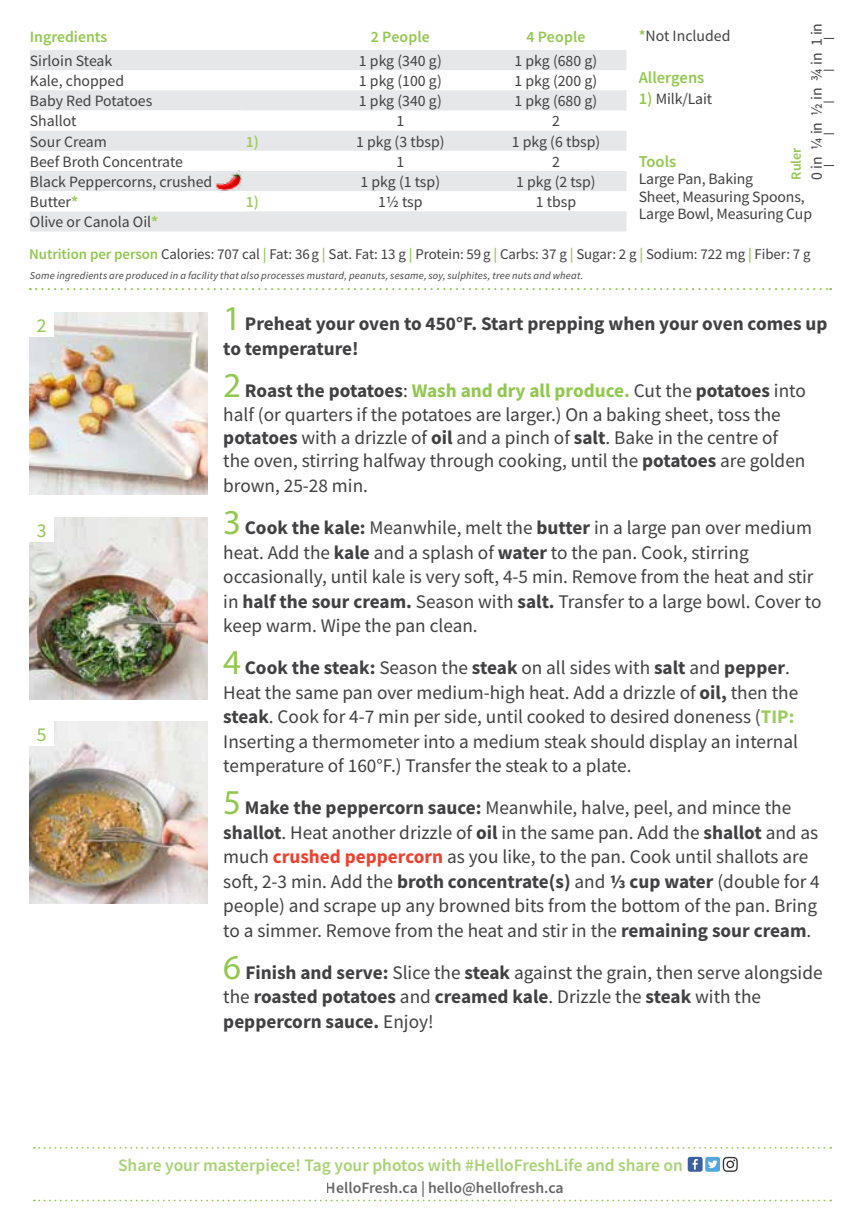
<style>
.page{position:relative;width:860px;height:1228px;background:#fff}
.page>*{position:absolute;margin:0;border:0;box-sizing:border-box;transform-origin:0 0}
.t1{font:19.6px "Source Sans Pro";color:#91c84e}
.t2{font:19.25px/24.5px "Source Sans Pro";color:#414042}
.t3{font:700 19.25px/24.5px "Source Sans Pro";color:#414042}
.t4{font:600 17.5px "Source Sans Pro";color:#91c84f}
.t5{font:600 16.45px "Source Sans Pro";color:#91c84e}
.t6{font:15.75px/17.5px "Source Sans Pro";color:#414042}
.t7{font:600 15.75px "Source Sans Pro";color:#414042}
.t8{font:600 15.75px "Source Sans Pro";color:#91c84e}
.t9{font:600 15.75px "Source Sans Pro";color:#9ccd5f}
.t10{font:14.88px "Source Sans Pro";letter-spacing:-.005em;color:#414042}
.t11{font:600 14px "Source Sans Pro";color:#91c84e}
.t12{font:italic 10.5px "Source Sans Pro";letter-spacing:.015em;color:#414042}
.s1{font-weight:700;color:#9ccd5f}
.s2{font-weight:600;color:#91c84e}
.s3{font-weight:600;font-size:16.45px;color:#91c84e}
.s4{font-family:"Myriad Pro";font-weight:400;font-size:35px;color:#91c84e}
.s5{font-family:"Myriad Pro";font-size:35px;color:#91c84e}
.s6{font-weight:700}
.s7{font-weight:700;color:#91c84f}
.s8{font-weight:700;color:#ef4130}
</style>
<div class="page">
<img style="left:29px;top:517px;width:179px;height:182px">
<img style="left:29px;top:312px;width:179px;height:182px">
<img style="left:29px;top:721px;width:179px;height:182px">
<svg style="left:30px;top:50px;width:596px;height:181px;fill:#e6e7e8"></svg>
<svg style="left:30px;top:110px;width:216px;height:101px"></svg>
<div style="left:29px;top:312px;width:25px;height:25px;background:#fff"></div>
<div style="left:29px;top:721px;width:25px;height:25px;background:#fff"></div>
<div style="left:29px;top:517px;width:25px;height:25px;background:#fff"></div>
<svg style="left:30px;top:288px;width:800px;height:2px"></svg>
<svg style="left:34px;top:1199px;width:797px;height:2px"></svg>
<div style="left:687px;top:1156px;width:15px;height:15px;background:#3a609e;border-radius:2px"></div>
<svg style="left:692px;top:1159px;width:5px;height:10px"></svg>
<div style="left:705px;top:1156px;width:15px;height:15px;background:#53a7dc;border-radius:2px"></div>
<svg style="left:707px;top:1156px;width:30px;height:15px"></svg>
<svg style="left:34px;top:1147px;width:797px;height:1px"></svg>
<img style="left:215px;top:170px;width:27px;height:22px">
<p class="t8" style="left:30px;top:26px;width:79px">Ingredients</p>
<p class="t8" style="left:371px;top:26px;width:60px">2 People</p>
<p class="t8" style="left:526px;top:26px;width:60px">4 People</p>
<p class="t6" style="left:30px;top:52px;width:84px">Sirloin Steak</p>
<p class="t6" style="left:359px;top:52px;width:84px">1 pkg (340 g)</p>
<p class="t6" style="left:514px;top:52px;width:84px">1 pkg (680 g)</p>
<p class="t6" style="left:30px;top:72px;width:96px">Kale, chopped</p>
<p class="t6" style="left:359px;top:72px;width:84px">1 pkg (100 g)</p>
<p class="t6" style="left:514px;top:72px;width:84px">1 pkg (200 g)</p>
<p class="t6" style="left:30px;top:92px;width:124px">Baby Red Potatoes</p>
<p class="t6" style="left:359px;top:92px;width:84px">1 pkg (340 g)</p>
<p class="t6" style="left:514px;top:92px;width:84px">1 pkg (680 g)</p>
<p class="t6" style="left:30px;top:112px;width:48px">Shallot</p>
<p class="t6" style="left:396px;top:112px;width:9px">1</p>
<p class="t6" style="left:552px;top:112px;width:9px">2</p>
<p class="t6" style="left:30px;top:132px;width:79px">Sour Cream</p>
<p class="t9" style="left:246px;top:131px;width:15px">1)</p>
<p class="t6" style="left:356px;top:132px;width:90px">1 pkg (3 tbsp)</p>
<p class="t6" style="left:511px;top:132px;width:90px">1 pkg (6 tbsp)</p>
<p class="t6" style="left:30px;top:153px;width:154px">Beef Broth Concentrate</p>
<p class="t6" style="left:396px;top:153px;width:9px">1</p>
<p class="t6" style="left:552px;top:153px;width:9px">2</p>
<p class="t6" style="left:30px;top:173px;width:184px">Black Peppercorns, crushed</p>
<p class="t6" style="left:360px;top:173px;width:81px">1 pkg (1 tsp)</p>
<p class="t6" style="left:516px;top:173px;width:81px">1 pkg (2 tsp)</p>
<p class="t6" style="left:30px;top:193px;width:50px">Butter<span class="s1">*</span></p>
<p class="t9" style="left:246px;top:191px;width:15px">1)</p>
<p class="t6" style="left:378px;top:193px;width:46px">11/2 tsp</p>
<p class="t6" style="left:535px;top:193px;width:42px">1 tbsp</p>
<p class="t6" style="left:30px;top:213px;width:130px">Olive or Canola Oil<span class="s1">*</span></p>
<p class="t6" style="left:807px;top:180px;width:158px;rotate:-90deg">0 in ¼ in ½ in ¾ in 1 in</p>
<p class="t6" style="left:638px;top:27px;width:93px"><span class="s2">*</span>Not Included</p>
<p class="t5" style="left:638px;top:67px;width:67px">Allergens</p>
<p class="t6" style="left:638px;top:90px;width:75px"><span class="s3">1)</span> Milk/Lait</p>
<p class="t11" style="left:786px;top:180px;width:34px;rotate:-90deg">Ruler</p>
<p class="t5" style="left:638px;top:151px;width:39px">Tools</p>
<p class="t6" style="left:638px;top:170px;width:175px">Large Pan, Baking<br>Sheet, Measuring Spoons,<br>Large Bowl, Measuring Cup</p>
<p class="t10" style="left:29px;top:244px;width:782px"><span class="s2">Nutrition per person</span> Calories: 707 cal <span class="s2">|</span> Fat: 36g <span class="s2">|</span> Sat. Fat: 13 g <span class="s2">|</span> Protein: 59g <span class="s2">|</span> Carbs: 37 g <span class="s2">|</span> Sugar: 2 g <span class="s2">|</span> Sodium: 722 mg <span class="s2">|</span> Fiber: 7 g</p>
<p class="t12" style="left:30px;top:269px;width:554px">Some ingredients are produced in a facility that also processes mustard, peanuts, sesame, soy, sulphites, tree nuts and wheat.</p>
<p class="t1" style="left:37px;top:313px;width:11px">2</p>
<p class="t1" style="left:37px;top:518px;width:11px">3</p>
<p class="t1" style="left:37px;top:722px;width:11px">5</p>
<p class="t3" style="left:223px;top:311px;width:605px"><span class="s4">1</span> Preheat your oven to 450°F. Start prepping when your oven comes up to temperature!</p>
<p class="t2" style="left:223px;top:378px;width:584px;line-height:23.8px"><span class="s5">2</span> <span class="s6">Roast the potatoes</span>: <span class="s7">Wash and dry all produce.</span> Cut the <span class="s6">potatoes</span> into half (or quarters if the potatoes are larger.) On a baking sheet, toss the <span class="s6">potatoes</span> with a drizzle of <span class="s6">oil</span> and a pinch of <span class="s6">salt</span>. Bake in the centre of the oven, stirring halfway through cooking, until the <span class="s6">potatoes</span> are golden brown, 25-28 min.</p>
<p class="t2" style="left:223px;top:515px;width:599px"><span class="s5">3</span> <span class="s6">Cook the kale:</span> Meanwhile, melt the <span class="s6">butter</span> in a large pan over medium heat. Add the <span class="s6">kale</span> and a splash of <span class="s6">water</span> to the pan. Cook, stirring occasionally, until kale is very soft, 4-5 min. Remove from the heat and stir in <span class="s6">half the sour cream.</span> Season with <span class="s6">salt.</span> Transfer to a large bowl. Cover to keep warm. Wipe the pan clean.</p>
<p class="t2" style="left:223px;top:655px;width:576px"><span class="s5">4</span> <span class="s6">Cook the steak:</span> Season the <span class="s6">steak</span> on all sides with <span class="s6">salt</span> and <span class="s6">pepper</span>.<br>Heat the same pan over medium-high heat. Add a drizzle of <span class="s6">oil,</span> then the <span class="s6">steak</span>. Cook for 4-7 min per side, until cooked to desired doneness (<span class="s1">TIP:<br></span>Inserting a thermometer into a medium steak should display an internal temperature of 160°F.) Transfer the steak to a plate.</p>
<p class="t2" style="left:223px;top:795px;width:598px"><span class="s5">5</span> <span class="s6">Make the peppercorn sauce:</span> Meanwhile, halve, peel, and mince the <span class="s6">shallot</span>. Heat another drizzle of <span class="s6">oil</span> in the same pan. Add the <span class="s6">shallot</span> and as much <span class="s8">crushed peppercorn</span> as you like, to the pan. Cook until shallots are soft, 2-3 min. Add the <span class="s6">broth concentrate(s)</span> and <span class="s6">1/3 cup water</span> (double for 4 people) and scrape up any browned bits from the bottom of the pan. Bring to a simmer. Remove from the heat and stir in the <span class="s6">remaining sour cream</span>.</p>
<p class="t2" style="left:223px;top:959px;width:600px"><span class="s5">6</span> <span class="s6">Finish and serve:</span> Slice the <span class="s6">steak</span> against the grain, then serve alongside the <span class="s6">roasted potatoes</span> and <span class="s6">creamed kale</span>. Drizzle the <span class="s6">steak</span> with the <span class="s6">peppercorn sauce.</span> Enjoy!</p>
<p class="t4" style="left:118px;top:1153px;width:566px">Share your masterpiece! Tag your photos with #HelloFreshLife and share on</p>
<p class="t7" style="left:326px;top:1177px;width:239px">HelloFresh.ca | hello@hellofresh.ca</p>
</div>
